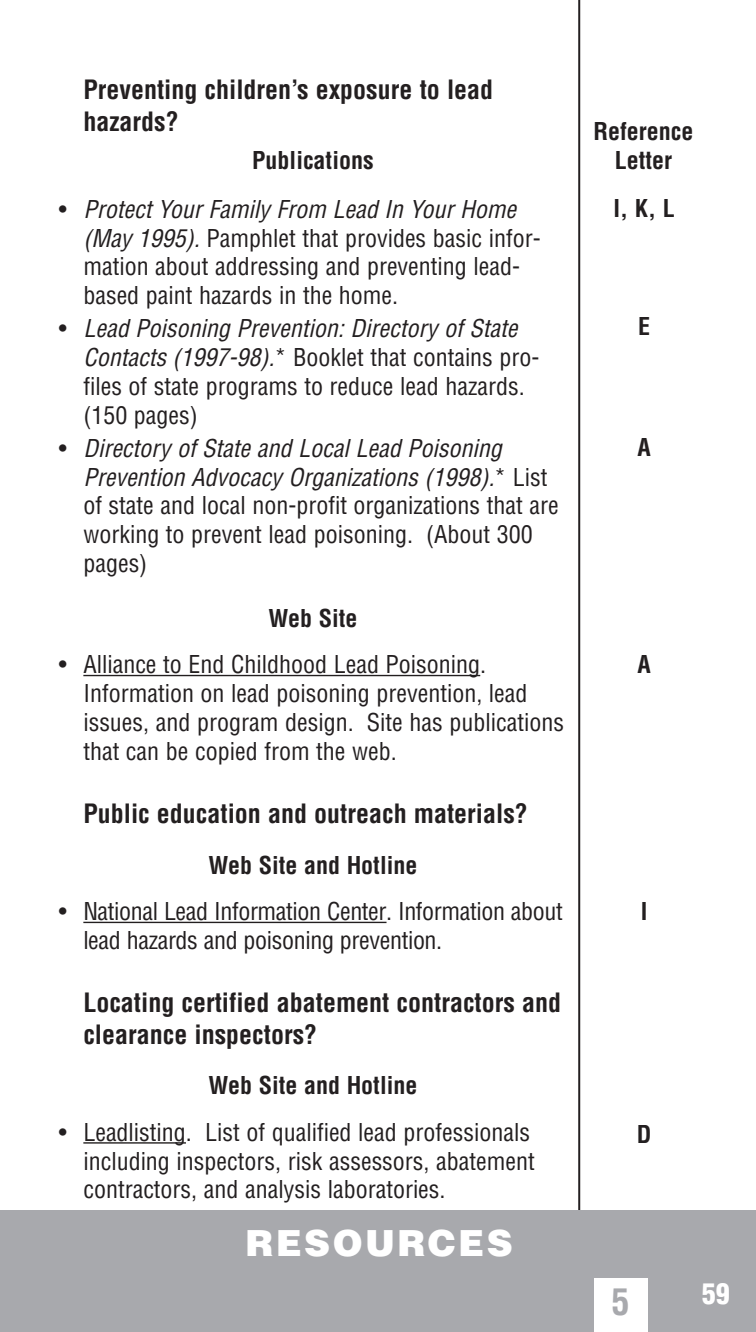
<style>
.page{position:relative;width:756px;height:1332px;background:#fff}
.page>*{position:absolute;margin:0;border:0;box-sizing:border-box;transform-origin:0 0}
.t1{font:900 36px "Helvetica";letter-spacing:.065em;color:#fff}
.t2{font:700 condensed 36px "Helvetica";color:#a8a9ad}
.t3{font:900 condensed 28px "Helvetica";color:#fff}
.t4{font:700 condensed 26px/31.2px "Helvetica";color:#231f20}
.t5{font:condensed 24px/28.8px "Helvetica";color:#231f20}
.t6{font:700 condensed 24px/28.8px "Helvetica";color:#231f20;text-align:center}
.s1{font-style:italic}
</style>
<div class="page">
<hr style="left:578px;top:0;width:2px;height:1239px;background:#231f20">
<div style="left:0;top:1210px;width:756px;height:122px;background:#a8a9ad"></div>
<div style="left:594px;top:1278px;width:54px;height:54px;background:#fff"></div>
<hr style="left:83px;top:675px;width:397px;height:1px;background:#231f20">
<hr style="left:83px;top:922px;width:304px;height:1px;background:#231f20">
<hr style="left:83px;top:1142px;width:103px;height:2px;background:#231f20">
<p class="t4" style="left:83px;top:77px;width:411px">Preventing children’s exposure to lead hazards?</p>
<p class="t6" style="left:252px;top:148px;width:123px">Publications</p>
<p class="t5" style="left:83px;top:197px;width:459px;text-indent:-25px">• <span class="s1">Protect Your Family From Lead In Your Home (May 1995).</span>Pamphlet that provides basic infor&shy;mation about addressing and preventing lead&shy;based paint hazards in the home.</p>
<p class="t5" style="left:83px;top:316px;width:458px;text-indent:-25px">• <span class="s1">Lead Poisoning Prevention: Directory of State Contacts (1997-98).</span>* Booklet that contains pro&shy;files of state programs to reduce lead hazards. (150 pages)</p>
<p class="t5" style="left:83px;top:436px;width:477px;text-indent:-25px">• <span class="s1">Directory of State and Local Lead Poisoning Prevention Advocacy Organizations (1998).</span>* L i s t of state and local non-profit organizations that are working to prevent lead poisoning. (About 300 pages)</p>
<p class="t6" style="left:269px;top:606px;width:90px">Web Site</p>
<p class="t5" style="left:83px;top:652px;width:482px;text-indent:-25px">• Alliance to End Childhood Lead Poisoning.<br>Information on lead poisoning prevention, lead issues, and program design. Site has publications that can be copied from the web.</p>
<p class="t4" style="left:83px;top:800px;width:446px">Public education and outreach materials?</p>
<p class="t6" style="left:209px;top:853px;width:210px">Web Site and Hotline</p>
<p class="t5" style="left:83px;top:899px;width:481px;text-indent:-25px">• National Lead Information Center. Information about lead hazards and poisoning prevention.</p>
<p class="t4" style="left:83px;top:990px;width:479px">Locating certified abatement contractors and clearance inspectors?</p>
<p class="t6" style="left:209px;top:1073px;width:210px">Web Site and Hotline</p>
<p class="t5" style="left:83px;top:1120px;width:453px;text-indent:-25px">• Leadlisting. List of qualified lead professionals including inspectors, risk assessors, abatement contractors, and analysis laboratories.</p>
<h1 class="t1" style="left:245px;top:1230px;width:269px">RESOURCES</h1>
<p class="t6" style="left:593px;top:119px;width:101px">Reference<br>Letter</p>
<p class="t6" style="left:614px;top:196px;width:63px">I, K, L</p>
<p class="t6" style="left:638px;top:314px;width:13px">E</p>
<p class="t6" style="left:638px;top:434px;width:15px">A</p>
<p class="t6" style="left:638px;top:652px;width:15px">A</p>
<p class="t6" style="left:641px;top:899px;width:8px">I</p>
<p class="t6" style="left:637px;top:1122px;width:16px">D</p>
<h1 class="t2" style="left:612px;top:1288px;width:19px">5</h1>
<p class="t3" style="left:702px;top:1283px;width:29px">59</p>
</div>
